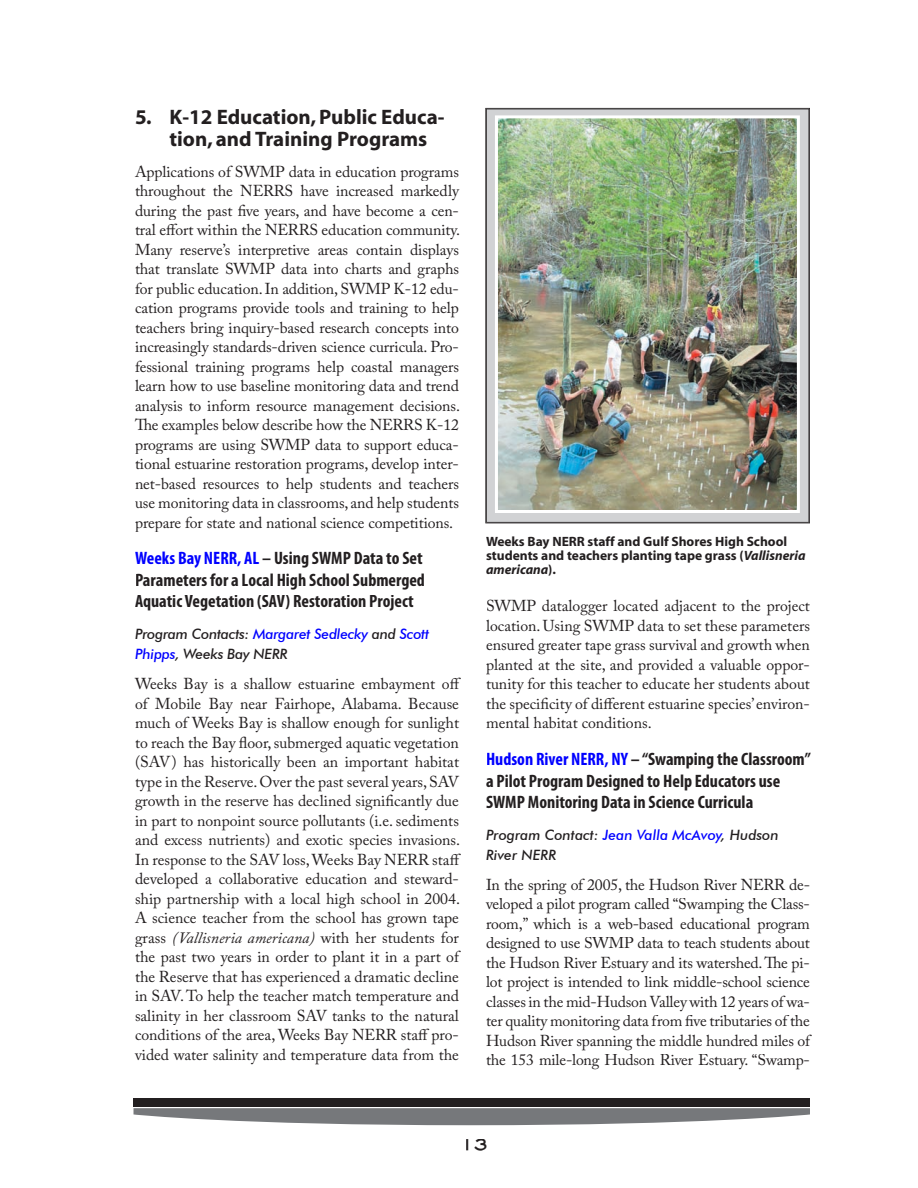
<style>
.page{position:relative;width:918px;height:1188px;background:#fff}
.page>*{position:absolute;margin:0;border:0;box-sizing:border-box;transform-origin:0 0}
.t1{font:700 21px/22.5px "Myriad";color:#231f20}
.t2{font:700 21px "Chisel";color:#231f20}
.t3{font:700 condensed 18px/21.6px "Myriad Pro";color:#231f20}
.t4{font:15.75px/19.5px "Adobe Caslon Pro";color:#231f20;text-align:justify}
.t5{font:italic 500 14.25px/19.5px "Futura BT";letter-spacing:-.015em;color:#231f20}
.t6{font:700 13.5px/14.2px "Myriad";color:#231f20}
.s1{color:#00f}
.s2{font-style:italic}
</style>
<div class="page">
<svg style="left:134px;top:1108px;width:676px;height:17px"></svg>
<div style="left:134px;top:1098px;width:676px;height:9px;background:#231f20"></div>
<svg style="left:486px;top:109px;width:323px;height:414px;background:#bdbebf"></svg>
<img style="left:495px;top:115px;width:305px;height:398px">
<h1 class="t1" style="left:169px;top:106px;width:277px;text-indent:-34px">5. K-12 Education, Public Educa&shy;tion, and Training Programs</h1>
<p class="t4" style="left:135px;top:161px;width:327px">Applications of SWMP data in education programs throughout the NERRS have increased markedly during the past five years, and have become a cen&shy;tral effort within the NERRS education community.<br>Many reserve’s interpretive areas contain displays that translate SWMP data into charts and graphs for public education. In addition, SWMP K-12 edu&shy;cation programs provide tools and training to help teachers bring inquiry-based research concepts into increasingly standards-driven science curricula. Pro&shy;fessional training programs help coastal managers learn how to use baseline monitoring data and trend analysis to inform resource management decisions.<br>The examples below describe how the NERRS K-12 programs are using SWMP data to support educa&shy;tional estuarine restoration programs, develop inter&shy;net-based resources to help students and teachers use monitoring data in classrooms, and help students prepare for state and national science competitions.</p>
<p class="t3" style="left:135px;top:548px;width:292px"><span class="s1">Weeks Bay NERR, AL</span> – Using SWMP Data to Set<br>Parameters for a Local High School Submerged<br>Aquatic Vegetation (SAV) Restoration Project</p>
<p class="t5" style="left:135px;top:624px;width:296px">Program Contacts: <span class="s1">Margaret Sedlecky</span> and <span class="s1">Scott<br>Phipps</span>, Weeks Bay NERR</p>
<p class="t4" style="left:135px;top:674px;width:327px;text-align:left">Weeks Bay is a shallow estuarine embayment off of Mobile Bay near Fairhope, Alabama. Because much of Weeks Bay is shallow enough for sunlight to reach the Bay floor, submerged aquatic vegetation (SAV) has historically been an important habitat type in the Reserve. Over the past several years, SAV growth in the reserve has declined significantly due in part to nonpoint source pollutants (i.e. sediments and excess nutrients) and exotic species invasions.<br>In response to the SAV loss, Weeks Bay NERR staff developed a collaborative education and steward&shy;ship partnership with a local high school in 2004.<br>A science teacher from the school has grown tape grass <span class="s2">(Vallisneria americana)</span> with her students for the past two years in order to plant it in a part of the Reserve that has experienced a dramatic decline in SAV. To help the teacher match temperature and salinity in her classroom SAV tanks to the natural conditions of the area, Weeks Bay NERR staff pro&shy;vided water salinity and temperature data from the</p>
<p class="t6" style="left:486px;top:534px;width:321px">Weeks Bay NERR staff and Gulf Shores High School students and teachers planting tape grass (<span class="s2">Vallisneria americana</span>).</p>
<p class="t4" style="left:486px;top:596px;width:326px">SWMP datalogger located adjacent to the project location. Using SWMP data to set these parameters ensured greater tape grass survival and growth when planted at the site, and provided a valuable oppor&shy;tunity for this teacher to educate her students about the specificity of different estuarine species’ environ&shy;mental habitat conditions.</p>
<p class="t3" style="left:486px;top:748px;width:326px"><span class="s1">Hudson River NERR, NY</span> – “Swamping the Classroom” a Pilot Program Designed to Help Educators use<br>SWMP Monitoring Data in Science Curricula</p>
<p class="t5" style="left:486px;top:825px;width:294px">Program Contact: <span class="s1">Jean Valla McAvoy</span>, Hudson<br>River NERR</p>
<p class="t4" style="left:486px;top:875px;width:326px">In the spring of 2005, the Hudson River NERR de&shy;veloped a pilot program called “Swamping the Class&shy;room,” which is a web-based educational program designed to use SWMP data to teach students about the Hudson River Estuary and its watershed. The pi&shy;lot project is intended to link middle-school science classes in the mid-Hudson Valley with 12 years of wa&shy;ter quality monitoring data from five tributaries of the Hudson River spanning the middle hundred miles of the 153 mile-long Hudson River Estuary. “Swamp-</p>
<h1 class="t2" style="left:460px;top:1131px;width:29px">13</h1>
</div>
